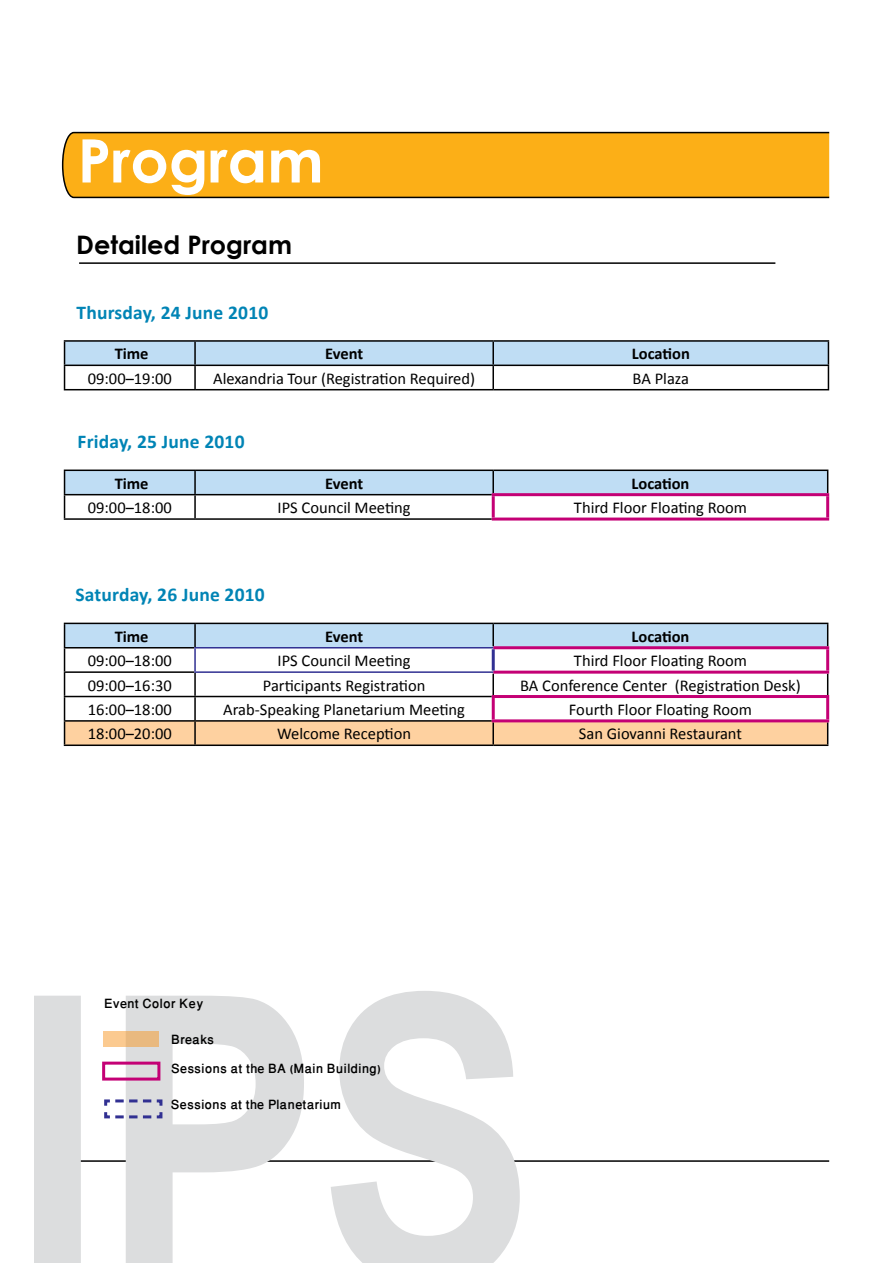
<style>
.page{position:relative;width:893px;height:1263px;background:#fff}
.page>*{position:absolute;margin:0;border:0;box-sizing:border-box;transform-origin:0 0}
.t1{font:700 60px "Century Gothic";color:#fff}
.t2{font:700 25.5px "Century Gothic";color:#000}
.t3{font:700 19.5px "Calibri";letter-spacing:.01em;color:#0084b5}
.t4{font:500 18px/36.2px "Win Soft Pro";color:#000}
.t5{font:16.5px "Calibri";color:#000}
.t6{font:700 16.5px "Calibri";color:#000}
</style>
<div class="page">
<hr style="left:64px;top:1160px;width:765px;height:2px;background:#000">
<svg style="left:34px;top:991px;width:486px;height:272px;fill:#dcddde"></svg>
<svg style="left:61px;top:131px;width:769px;height:68px;background:#f0a91c"></svg>
<hr style="left:79px;top:262px;width:696px;height:2px;background:#000">
<hr style="left:64px;top:340px;width:131px;height:2px;background:#000">
<hr style="left:195px;top:340px;width:298px;height:2px;background:#000">
<hr style="left:493px;top:340px;width:336px;height:2px;background:#000">
<svg style="left:64px;top:341px;width:765px;height:48px"></svg>
<hr style="left:64px;top:389px;width:131px;height:1px;background:#000">
<hr style="left:195px;top:389px;width:298px;height:1px;background:#000">
<hr style="left:493px;top:389px;width:336px;height:1px;background:#000">
<hr style="left:64px;top:469px;width:131px;height:2px;background:#000">
<hr style="left:195px;top:469px;width:298px;height:2px;background:#000">
<hr style="left:493px;top:469px;width:335px;height:2px;background:#000">
<svg style="left:64px;top:470px;width:764px;height:48px"></svg>
<hr style="left:195px;top:494px;width:297px;height:1px;background:#000">
<hr style="left:194px;top:495px;width:2px;height:23px;background:#000">
<hr style="left:64px;top:518px;width:131px;height:2px;background:#000">
<hr style="left:195px;top:518px;width:297px;height:2px;background:#000">
<hr style="left:492px;top:493px;width:337px;height:3px;background:#c40075">
<hr style="left:492px;top:496px;width:3px;height:21px;background:#c40075">
<hr style="left:826px;top:496px;width:3px;height:21px;background:#c40075">
<hr style="left:492px;top:517px;width:337px;height:3px;background:#c40075">
<svg style="left:64px;top:623px;width:764px;height:121px"></svg>
<hr style="left:64px;top:744px;width:131px;height:2px;background:#000">
<hr style="left:195px;top:744px;width:298px;height:2px;background:#000">
<hr style="left:493px;top:744px;width:335px;height:2px;background:#000">
<hr style="left:493px;top:646px;width:336px;height:3px;background:#c40075">
<hr style="left:826px;top:649px;width:3px;height:22px;background:#c40075">
<hr style="left:493px;top:671px;width:336px;height:3px;background:#c40075">
<hr style="left:492px;top:695px;width:337px;height:3px;background:#c40075">
<hr style="left:492px;top:698px;width:3px;height:21px;background:#c40075">
<hr style="left:826px;top:698px;width:3px;height:21px;background:#c40075">
<hr style="left:492px;top:719px;width:337px;height:3px;background:#c40075">
<hr style="left:194px;top:647px;width:299px;height:1px;background:#313092">
<hr style="left:194px;top:648px;width:2px;height:23px;background:#313092">
<hr style="left:194px;top:671px;width:299px;height:2px;background:#313092">
<hr style="left:492px;top:649px;width:3px;height:22px;background:#313092">
<div style="left:104px;top:1031px;width:55px;height:16px;background:linear-gradient(to right,#fdcc92,#e3b379)"></div>
<div style="left:102px;top:1061px;width:58px;height:19px;border:3px solid #c40075"></div>
<svg style="left:103px;top:1098px;width:61px;height:22px"></svg>
<h1 class="t1" style="left:78px;top:115px;width:248px">Program</h1>
<h2 class="t2" style="left:76px;top:225px;width:217px">Detailed Program</h2>
<p class="t3" style="left:77px;top:300px;width:193px">Thursday, 24 June 2010</p>
<p class="t6" style="left:115px;top:344px;width:35px">Time</p>
<p class="t6" style="left:325px;top:344px;width:40px">Event</p>
<p class="t6" style="left:632px;top:344px;width:60px">Location</p>
<p class="t5" style="left:88px;top:368px;width:85px">09:00–19:00</p>
<p class="t5" style="left:213px;top:368px;width:264px">Alexandria Tour (Registration Required)</p>
<p class="t5" style="left:633px;top:368px;width:58px">BA Plaza</p>
<p class="t3" style="left:78px;top:430px;width:168px">Friday, 25 June 2010</p>
<p class="t6" style="left:115px;top:473px;width:35px">Time</p>
<p class="t6" style="left:325px;top:473px;width:40px">Event</p>
<p class="t6" style="left:631px;top:473px;width:60px">Location</p>
<p class="t5" style="left:88px;top:497px;width:85px">09:00–18:00</p>
<p class="t5" style="left:278px;top:497px;width:135px">IPS Council Meeting</p>
<p class="t5" style="left:574px;top:497px;width:175px">Third Floor Floating Room</p>
<p class="t3" style="left:75px;top:583px;width:191px">Saturday, 26 June 2010</p>
<p class="t6" style="left:115px;top:626px;width:35px">Time</p>
<p class="t6" style="left:325px;top:626px;width:40px">Event</p>
<p class="t6" style="left:631px;top:626px;width:60px">Location</p>
<p class="t5" style="left:88px;top:650px;width:85px">09:00–18:00</p>
<p class="t5" style="left:278px;top:650px;width:135px">IPS Council Meeting</p>
<p class="t5" style="left:574px;top:650px;width:175px">Third Floor Floating Room</p>
<p class="t5" style="left:88px;top:675px;width:85px">09:00–16:30</p>
<p class="t5" style="left:263px;top:675px;width:164px">Participants Registration</p>
<p class="t5" style="left:520px;top:675px;width:282px">BA Conference Center (Registration Desk)</p>
<p class="t5" style="left:88px;top:699px;width:85px">16:00–18:00</p>
<p class="t5" style="left:223px;top:699px;width:243px">Arab-Speaking Planetarium Meeting</p>
<p class="t5" style="left:569px;top:699px;width:185px">Fourth Floor Floating Room</p>
<p class="t5" style="left:88px;top:723px;width:85px">18:00–20:00</p>
<p class="t5" style="left:277px;top:723px;width:135px">Welcome Reception</p>
<p class="t5" style="left:579px;top:723px;width:165px">San Giovanni Restaurant</p>
<p class="t4" style="left:171px;top:985px;width:44px;text-indent:-67px">Event Color Key<br>Breaks</p>
<p class="t4" style="left:171px;top:1051px;width:211px;line-height:35.4px">Sessions at the BA (Main Building)<br>Sessions at the Planetarium</p>
</div>
